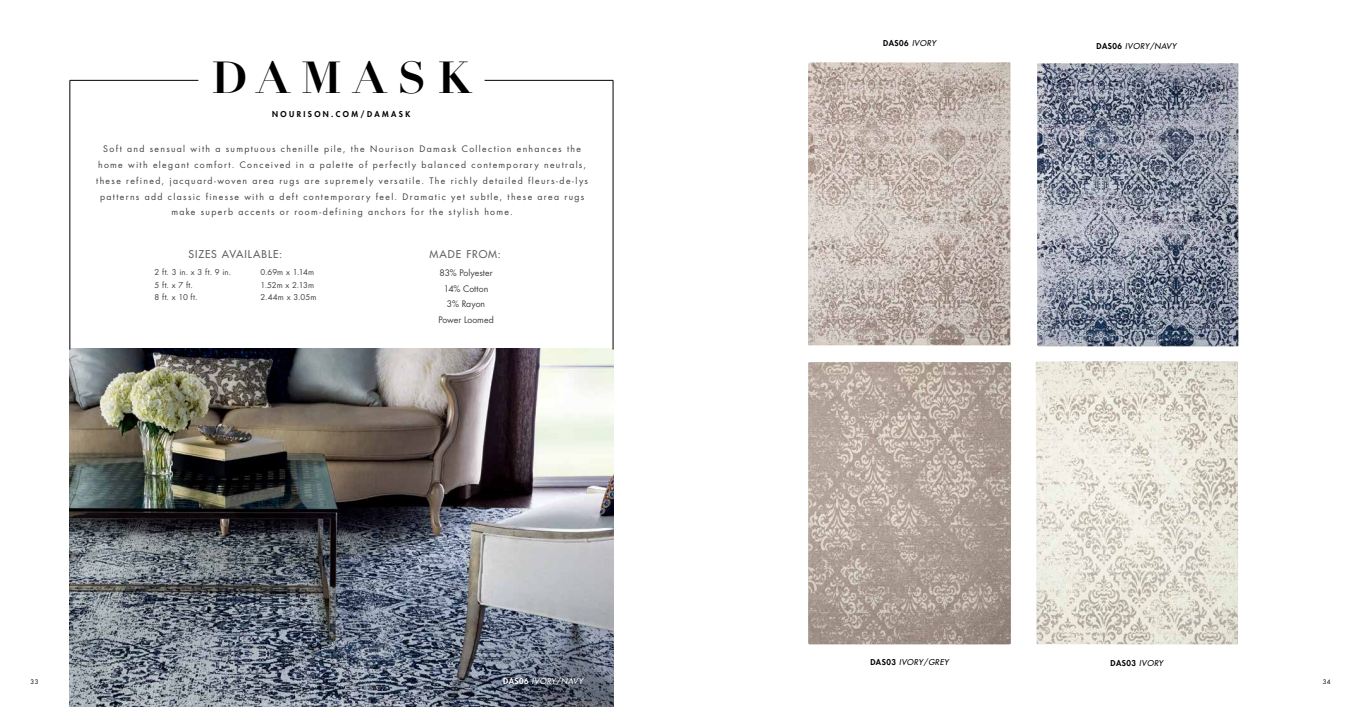
<style>
.page{position:relative;width:1365px;height:707px;background:#fff}
.page>*{position:absolute;margin:0;border:0;box-sizing:border-box;transform-origin:0 0}
.t1{font:700 43.75px "Didot";letter-spacing:.26em;color:#000}
.t2{font:500 10.5px "Futura Std";letter-spacing:.085em;color:#626263}
.t3{font:8.75px/15.8px "Futura Std";letter-spacing:.15em;color:#414141;text-align:center}
.t4{font:8.75px/15.8px "Futura Std";color:#414141;text-align:center}
.t5{font:800 7.88px "Futura Std";letter-spacing:.3em;color:#000}
.t6{font:7.88px/12.2px "Futura Std";letter-spacing:.05em;color:#414141}
.t7{font:7.88px/12.2px "Futura Std";letter-spacing:.01em;color:#414141}
.t8{font:italic 500 7.88px "Futura Std";letter-spacing:.06em;color:#000}
.t9{font:italic 500 7.88px "Futura Std";letter-spacing:.06em;color:#fff}
.t10{font:6.12px "Futura Std";color:#000}
.s1{font-weight:500;font-style:italic}
.s2{font-weight:800;font-style:normal}
</style>
<div class="page">
<img style="left:70px;top:349px;width:543px;height:358px">
<hr style="left:70px;top:80px;width:128px;height:1px;background:#000">
<hr style="left:484px;top:80px;width:129px;height:1px;background:#000">
<hr style="left:70px;top:80px;width:1px;height:270px;background:#000">
<hr style="left:613px;top:80px;width:1px;height:270px;background:#000">
<img style="left:1035px;top:361px;width:203px;height:283px">
<img style="left:808px;top:362px;width:203px;height:283px">
<img style="left:1037px;top:64px;width:201px;height:283px">
<img style="left:808px;top:63px;width:202px;height:283px">
<h1 class="t1" style="left:212px;top:51px;width:261px">DAMASK</h1>
<p class="t5" style="left:272px;top:109px;width:139px">NOURISON.COM/DAMASK</p>
<p class="t3" style="left:96px;top:141px;width:493px">Soft and sensual with a sumptuous chenille pile, the Nourison Damask Collection enhances the home with elegant comfort. Conceived in a palette of perfectly balanced contemporary neutrals, these refined, jacquard-woven area rugs are supremely versatile. The richly detailed fleurs-de-lys patterns add classic finesse with a deft contemporary feel. Dramatic yet subtle, these area rugs make superb accents or room-defining anchors for the stylish home.</p>
<p class="t2" style="left:429px;top:247px;width:73px">MADE FROM:</p>
<p class="t2" style="left:189px;top:247px;width:95px">SIZES AVAILABLE:</p>
<p class="t6" style="left:154px;top:266px;width:78px">2 ft. 3 in. x 3 ft. 9 in.<br>5 ft. x 7 ft.<br>8 ft. x 10 ft.</p>
<p class="t7" style="left:260px;top:266px;width:58px">0.69m x 1.14m<br>1.52m x 2.13m<br>2.44m x 3.05m</p>
<p class="t4" style="left:438px;top:265px;width:57px">83% Polyester<br>14% Cotton<br>3% Rayon<br>Power Loomed</p>
<p class="t5" style="left:883px;top:38px;width:54px">DAS06 <span class="s1">IVORY</span></p>
<p class="t8" style="left:1096px;top:42px;width:81px"><span class="s2">DAS06</span> IVORY/NAVY</p>
<p class="t8" style="left:870px;top:657px;width:80px"><span class="s2">DAS03</span> IVORY/GREY</p>
<p class="t5" style="left:1110px;top:658px;width:54px">DAS03 <span class="s1">IVORY</span></p>
<p class="t9" style="left:503px;top:676px;width:81px"><span class="s2">DAS06</span> IVORY/NAVY</p>
<p class="t10" style="left:31px;top:678px;width:9px">33</p>
<p class="t10" style="left:1322px;top:678px;width:9px">34</p>
</div>
